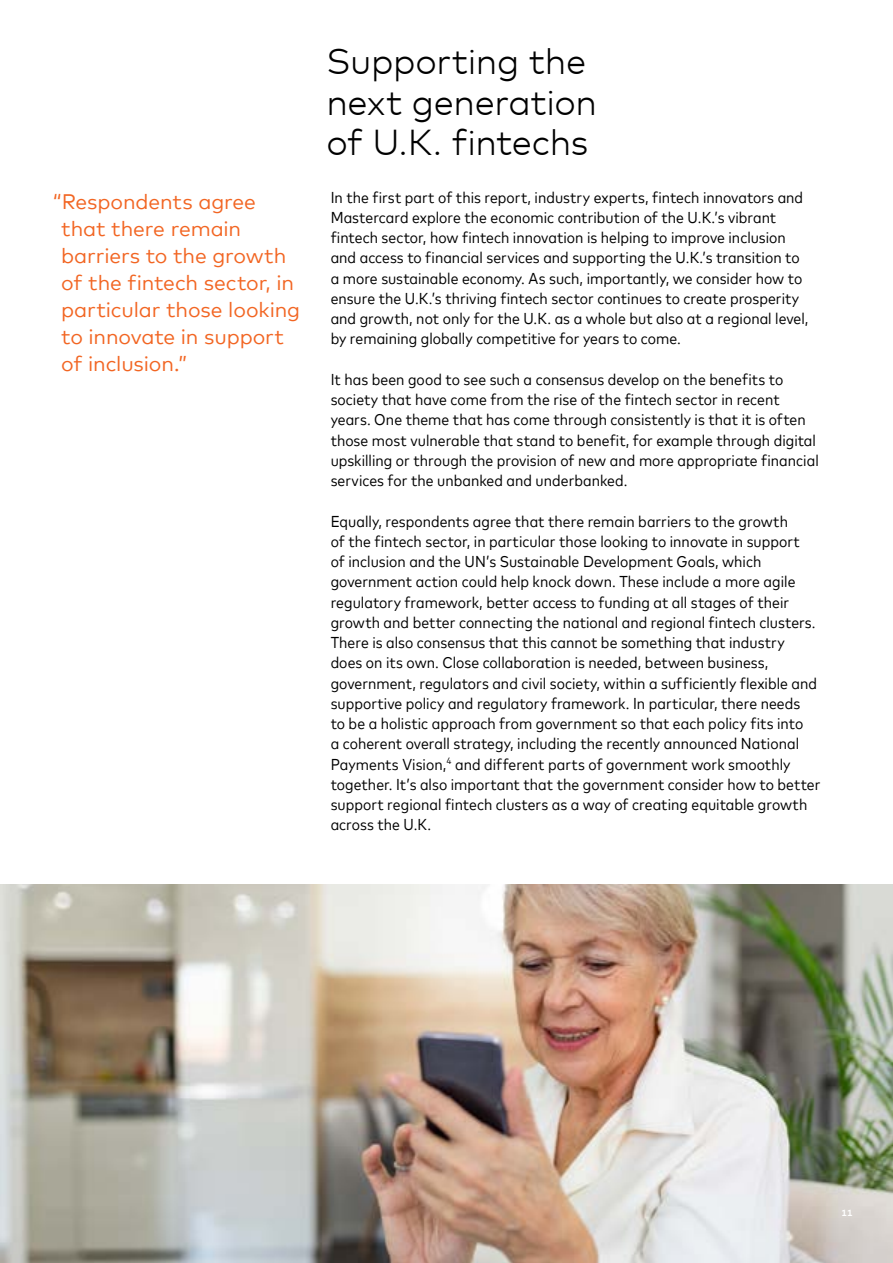
<style>
.page{position:relative;width:893px;height:1263px;background:#fff}
.page>*{position:absolute;margin:0;border:0;box-sizing:border-box;transform-origin:0 0}
.t1{font:300 36px/40.5px "Mark Offc For MC";letter-spacing:-.01em;color:#000}
.t2{font:21px/27px "Mark Offc For MC";letter-spacing:-.005em;color:#f26522}
.t3{font:15.75px/20.2px "Mark For MC Nrw";letter-spacing:.005em;color:#000}
.t4{font:700 9px "Mark Offc For MC";color:#fff}
</style>
<div class="page">
<img style="left:0;top:884px;width:893px;height:379px">
<h2 class="t2" style="left:61px;top:187px;width:240px;text-indent:-9px">“Respondents agree that there remain barriers to the growth of the fintech sector, in particular those looking to innovate in support of inclusion.”</h2>
<h1 class="t1" style="left:326px;top:38px;width:272px">Supporting the next generation of U.K. fintechs</h1>
<p class="t3" style="left:331px;top:186px;width:479px">In the first part of this report, industry experts, fintech innovators and Mastercard explore the economic contribution of the U.K.’s vibrant fintech sector, how fintech innovation is helping to improve inclusion and access to financial services and supporting the U.K.’s transition to a more sustainable economy. As such, importantly, we consider how to ensure the U.K.’s thriving fintech sector continues to create prosperity and growth, not only for the U.K. as a whole but also at a regional level, by remaining globally competitive for years to come.</p>
<p class="t3" style="left:331px;top:368px;width:490px">It has been good to see such a consensus develop on the benefits to society that have come from the rise of the fintech sector in recent years. One theme that has come through consistently is that it is often those most vulnerable that stand to benefit, for example through digital upskilling or through the provision of new and more appropriate financial services for the unbanked and underbanked.</p>
<p class="t3" style="left:331px;top:510px;width:491px">Equally, respondents agree that there remain barriers to the growth<br>of the fintech sector, in particular those looking to innovate in support<br>of inclusion and the UN’s Sustainable Development Goals, which government action could help knock down. These include a more agile regulatory framework, better access to funding at all stages of their growth and better connecting the national and regional fintech clusters.<br>There is also consensus that this cannot be something that industry<br>does on its own. Close collaboration is needed, between business, government, regulators and civil society, within a sufficiently flexible and supportive policy and regulatory framework. In particular, there needs<br>to be a holistic approach from government so that each policy fits into<br>a coherent overall strategy, including the recently announced National Payments Vision,<sup>4</sup> and different parts of government work smoothly together. It’s also important that the government consider how to better support regional fintech clusters as a way of creating equitable growth across the U.K.</p>
<p class="t4" style="left:842px;top:1206px;width:12px">11</p>
</div>
